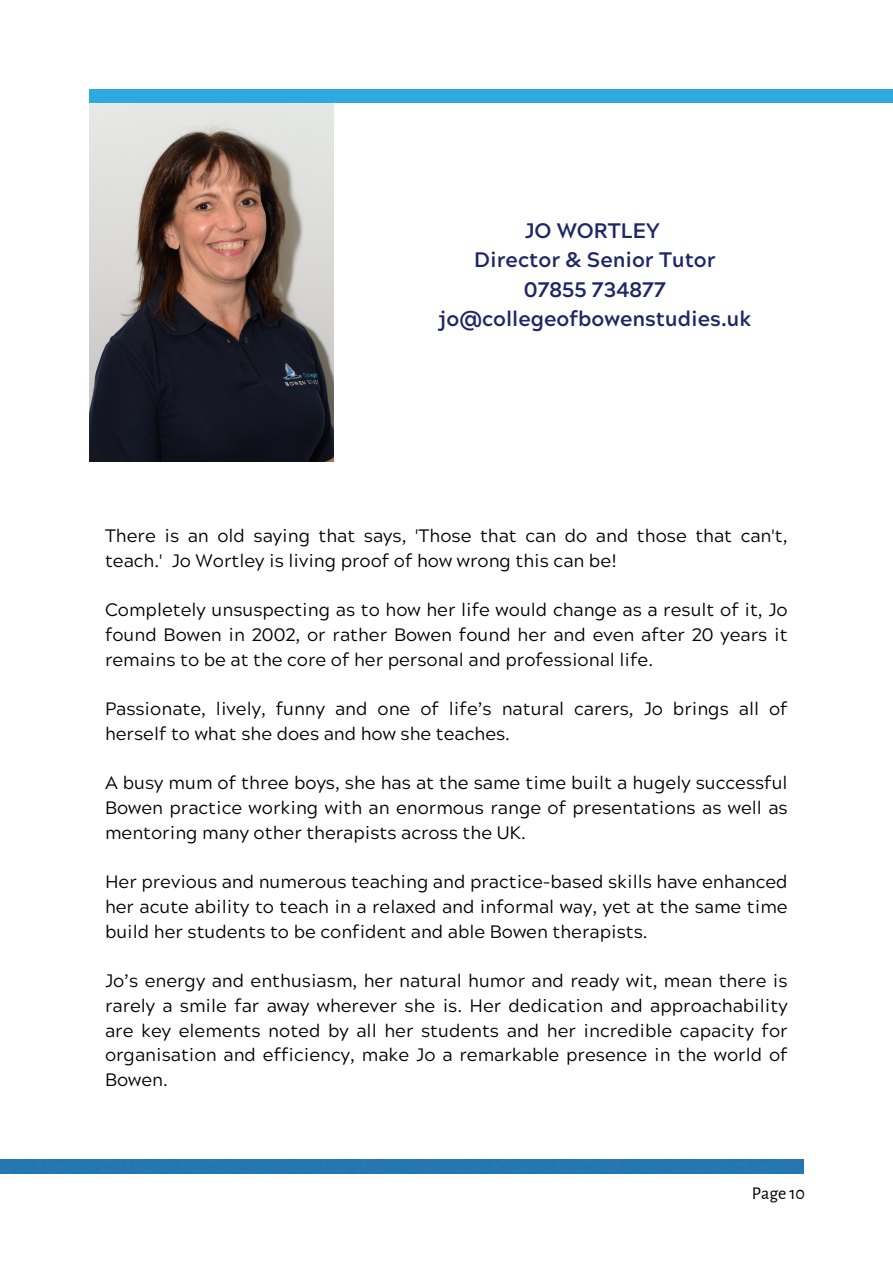
<style>
.page{position:relative;width:893px;height:1264px;background:#fff}
.page>*{position:absolute;margin:0;border:0;box-sizing:border-box;transform-origin:0 0}
.t1{font:700 21px "Acherus Grotesque";color:#1e2764}
.t2{font:18px/24.8px "Acherus Grotesque";color:#000;text-align:justify}
.t3{font:18px "Alegreya Sans";color:#000}
</style>
<div class="page">
<img style="left:89px;top:103px;width:244px;height:358px">
<div style="left:89px;top:89px;width:803px;height:14px;background:#2fa8df"></div>
<div style="left:0;top:1159px;width:803px;height:14px;background:#2577b1"></div>
<p class="t1" style="left:524px;top:222px;width:136px">JO WORTLEY</p>
<p class="t1" style="left:474px;top:251px;width:243px">Director &amp; Senior Tutor</p>
<p class="t1" style="left:524px;top:281px;width:143px">07855 734877</p>
<p class="t1" style="left:438px;top:310px;width:314px">jo@collegeofbowenstudies.uk</p>
<p class="t2" style="left:105px;top:525px;width:684px">There is an old saying that says, 'Those that can do and those that can't, teach.' Jo Wortley is living proof of how wrong this can be!</p>
<p class="t2" style="left:105px;top:600px;width:684px">Completely unsuspecting as to how her life would change as a result of it, Jo found Bowen in 2002, or rather Bowen found her and even after 20 years it remains to be at the core of her personal and professional life.</p>
<p class="t2" style="left:105px;top:699px;width:684px">Passionate, lively, funny and one of life’s natural carers, Jo brings all of herself to what she does and how she teaches.</p>
<p class="t2" style="left:105px;top:773px;width:684px">A busy mum of three boys, she has at the same time built a hugely successful Bowen practice working with an enormous range of presentations as well as mentoring many other therapists across the UK.</p>
<p class="t2" style="left:105px;top:872px;width:684px">Her previous and numerous teaching and practice-based skills have enhanced her acute ability to teach in a relaxed and informal way, yet at the same time build her students to be confident and able Bowen therapists.</p>
<p class="t2" style="left:105px;top:971px;width:684px">Jo’s energy and enthusiasm, her natural humor and ready wit, mean there is rarely a smile far away wherever she is. Her dedication and approachability are key elements noted by all her students and her incredible capacity for organisation and efficiency, make Jo a remarkable presence in the world of Bowen.</p>
<p class="t3" style="left:751px;top:1184px;width:55px">Page 10</p>
</div>
